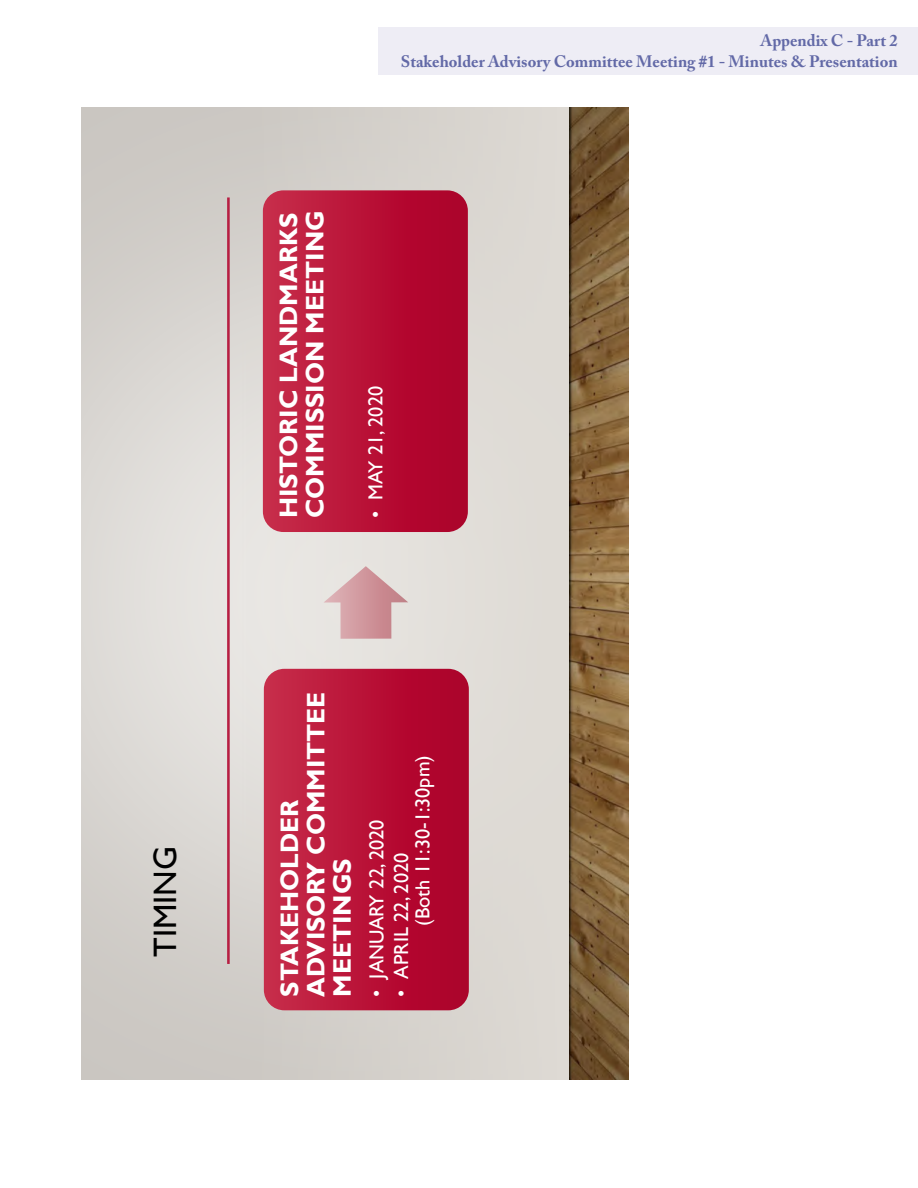
<style>
.page{position:relative;width:918px;height:1188px;background:#fff}
.page>*{position:absolute;margin:0;border:0;box-sizing:border-box;transform-origin:0 0}
.t1{font:32.55px "Gill Sans";color:#000}
.t2{font:700 25.35px/26.4px "Gill Sans";color:#fff}
.t3{font:20.25px/21.1px "Gill Sans";color:#fff}
.t4{font:700 16.5px/21px "Adobe Caslon Pro";color:#6269a7;text-align:right}
</style>
<div class="page">
<svg style="left:81px;top:107px;width:161px;height:973px;background:#d7d4d0"></svg>
<svg style="left:242px;top:107px;width:327px;height:973px;background:#dcd8d3"></svg>
<img style="left:570px;top:107px;width:58px;height:973px">
<hr style="left:569px;top:107px;width:1px;height:973px;background:#000001;opacity:.2">
<hr style="left:227px;top:197px;width:3px;height:767px;background:#b71e42">
<svg style="left:264px;top:669px;width:205px;height:341px;background:#b81438"></svg>
<svg style="left:324px;top:566px;width:84px;height:73px;background:#d9b8ba"></svg>
<svg style="left:263px;top:190px;width:205px;height:342px;background:#b91438"></svg>
<div style="left:378px;top:27px;width:540px;height:47px;background:#eeedf5"></div>
<p class="t1" style="left:146px;top:957px;width:112px;rotate:-90deg">TIMING</p>
<p class="t4" style="left:401px;top:30px;width:499px">Appendix C - Part 2<br>Stakeholder Advisory Committee Meeting #1 - Minutes &amp; Presentation</p>
<p class="t2" style="left:276px;top:518px;width:309px;rotate:-90deg">HISTORIC LANDMARKS<br>COMMISSION MEETING</p>
<p class="t3" style="left:366px;top:518px;width:134px;rotate:-90deg">• MAY 21, 2020</p>
<p class="t2" style="left:277px;top:997px;width:307px;rotate:-90deg">STAKEHOLDER<br>ADVISORY COMMITTEE<br>MEETINGS</p>
<p class="t3" style="left:391px;top:926px;width:172px;text-indent:-71px;rotate:-90deg">• APRIL 22, 2020<br>(Both 11:30-1:30pm)</p>
<p class="t3" style="left:367px;top:997px;width:179px;rotate:-90deg">• JANUARY 22, 2020</p>
</div>
